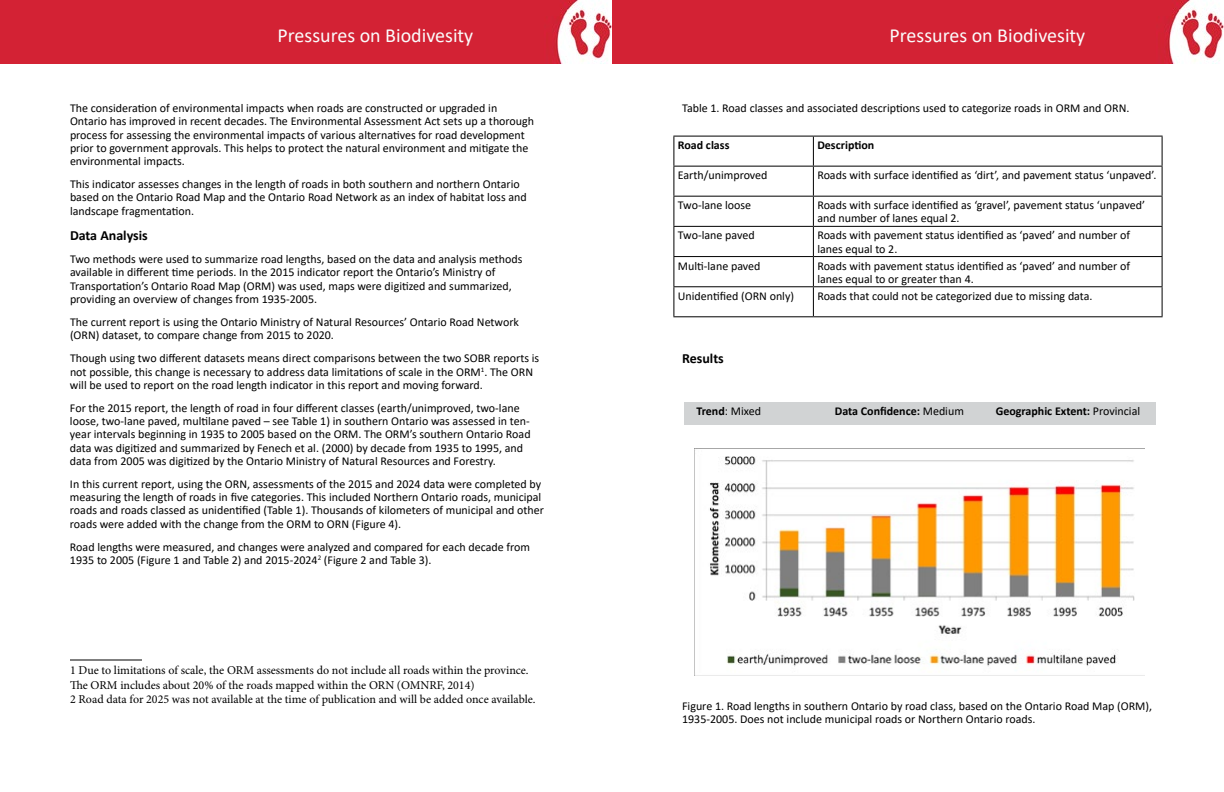
<style>
.page{position:relative;width:1224px;height:792px;background:#fff}
.page>*{position:absolute;margin:0;border:0;box-sizing:border-box;transform-origin:0 0}
.t1{font:20px "Calibri";color:#fbfbfb}
.t2{font:700 14px "Calibri";color:#000}
.t3{font:12px/13.2px "Calibri";color:#000}
.t4{font:12px/14.4px "Minion Pro";color:#000}
.t5{font:700 12px "Calibri";color:#000}
.s1{font-weight:700}
.s2{font-weight:400}
</style>
<div class="page">
<img style="left:0;top:0;width:1224px;height:63px">
<hr style="left:70px;top:660px;width:72px;height:1px;background:#000">
<div style="left:684px;top:402px;width:472px;height:23px;background:#d1d3d4"></div>
<hr style="left:673px;top:136px;width:140px;height:1px;background:#000">
<hr style="left:813px;top:136px;width:350px;height:1px;background:#000">
<hr style="left:673px;top:166px;width:140px;height:1px;background:#000">
<hr style="left:813px;top:166px;width:350px;height:1px;background:#000">
<hr style="left:673px;top:196px;width:140px;height:1px;background:#000">
<hr style="left:813px;top:196px;width:350px;height:1px;background:#000">
<hr style="left:673px;top:226px;width:140px;height:1px;background:#000">
<hr style="left:813px;top:226px;width:350px;height:1px;background:#000">
<hr style="left:673px;top:256px;width:140px;height:1px;background:#000">
<hr style="left:813px;top:256px;width:350px;height:1px;background:#000">
<hr style="left:673px;top:286px;width:140px;height:1px;background:#000">
<svg style="left:673px;top:137px;width:1px;height:179px"></svg>
<hr style="left:813px;top:286px;width:350px;height:1px;background:#000">
<svg style="left:813px;top:137px;width:1px;height:179px"></svg>
<svg style="left:1162px;top:137px;width:1px;height:179px"></svg>
<hr style="left:673px;top:316px;width:140px;height:1px;background:#000">
<hr style="left:813px;top:316px;width:350px;height:1px;background:#000">
<img style="left:710px;top:456px;width:425px;height:211px">
<h1 class="t1" style="left:278px;top:21px;width:197px">Pressures on Biodivesity</h1>
<h1 class="t1" style="left:890px;top:21px;width:197px">Pressures on Biodivesity</h1>
<p class="t3" style="left:70px;top:101px;width:466px">The consideration of environmental impacts when roads are constructed or upgraded in Ontario has improved in recent decades. The Environmental Assessment Act sets up a thorough process for assessing the environmental impacts of various alternatives for road development prior to government approvals. This helps to protect the natural environment and mitigate the environmental impacts.</p>
<p class="t3" style="left:70px;top:177px;width:458px">This indicator assesses changes in the length of roads in both southern and northern Ontario based on the Ontario Road Map and the Ontario Road Network as an index of habitat loss and landscape fragmentation.</p>
<p class="t2" style="left:70px;top:225px;width:79px">Data Analysis</p>
<p class="t3" style="left:70px;top:252px;width:454px">Two methods were used to summarize road lengths, based on the data and analysis methods available in different time periods. In the 2015 indicator report the Ontario’s Ministry of Transportation’s Ontario Road Map (ORM) was used, maps were digitized and summarized, providing an overview of changes from 1935-2005.</p>
<p class="t3" style="left:70px;top:315px;width:451px">The current report is using the Ontario Ministry of Natural Resources’ Ontario Road Network (ORN) dataset, to compare change from 2015 to 2020.</p>
<p class="t3" style="left:70px;top:352px;width:471px">Though using two different datasets means direct comparisons between the two SOBR reports is not possible, this change is necessary to address data limitations of scale in the ORM<sup>1</sup>. The ORN will be used to report on the road length indicator in this report and moving forward.</p>
<p class="t3" style="left:70px;top:401px;width:462px">For the 2015 report, the length of road in four different classes (earth/unimproved, two-lane loose, two-lane paved, multilane paved – see Table 1) in southern Ontario was assessed in ten&shy;year intervals beginning in 1935 to 2005 based on the ORM. The ORM’s southern Ontario Road data was digitized and summarized by Fenech et al. (2000) by decade from 1935 to 1995, and data from 2005 was digitized by the Ontario Ministry of Natural Resources and Forestry.</p>
<p class="t3" style="left:70px;top:477px;width:475px">In this current report, using the ORN, assessments of the 2015 and 2024 data were completed by measuring the length of roads in five categories. This included Northern Ontario roads, municipal roads and roads classed as unidentified (Table 1). Thousands of kilometers of municipal and other roads were added with the change from the ORM to ORN (Figure 4).</p>
<p class="t3" style="left:70px;top:540px;width:461px">Road lengths were measured, and changes were analyzed and compared for each decade from<br>1935 to 2005 (Figure 1 and Table 2) and 2015-2024<sup>2</sup> (Figure 2 and Table 3).</p>
<p class="t4" style="left:70px;top:663px;width:467px">1 Due to limitations of scale, the ORM assessments do not include all roads within the province.<br>The ORM includes about 20% of the roads mapped within the ORN (OMNRF, 2014)<br>2 Road data for 2025 was not available at the time of publication and will be added once available.</p>
<p class="t3" style="left:682px;top:101px;width:449px">Table 1. Road classes and associated descriptions used to categorize roads in ORM and ORN.</p>
<p class="t5" style="left:678px;top:137px;width:53px">Road class</p>
<p class="t5" style="left:817px;top:137px;width:58px">Description</p>
<p class="t3" style="left:678px;top:168px;width:91px">Earth/unimproved</p>
<p class="t3" style="left:817px;top:168px;width:340px">Roads with surface identified as ‘dirt’, and pavement status ‘unpaved’.</p>
<p class="t3" style="left:678px;top:198px;width:75px">Two-lane loose</p>
<p class="t3" style="left:817px;top:198px;width:329px">Roads with surface identified as ‘gravel’, pavement status ‘unpaved’ and number of lanes equal 2.</p>
<p class="t3" style="left:678px;top:228px;width:78px">Two-lane paved</p>
<p class="t3" style="left:817px;top:228px;width:314px">Roads with pavement status identified as ‘paved’ and number of lanes equal to 2.</p>
<p class="t3" style="left:678px;top:259px;width:84px">Multi-lane paved</p>
<p class="t3" style="left:817px;top:259px;width:314px">Roads with pavement status identified as ‘paved’ and number of lanes equal to or greater than 4.</p>
<p class="t3" style="left:678px;top:289px;width:118px">Unidentified (ORN only)</p>
<p class="t3" style="left:817px;top:289px;width:277px">Roads that could not be categorized due to missing data.</p>
<p class="t2" style="left:682px;top:349px;width:43px">Results</p>
<p class="t3" style="left:696px;top:404px;width:66px"><span class="s1">Trend</span>: Mixed</p>
<p class="t5" style="left:835px;top:402px;width:131px">Data Confidence: <span class="s2">Medium</span></p>
<p class="t5" style="left:996px;top:402px;width:146px">Geographic Extent: <span class="s2">Provincial</span></p>
<p class="t3" style="left:682px;top:699px;width:472px">Figure 1. Road lengths in southern Ontario by road class, based on the Ontario Road Map (ORM),<br>1935-2005. Does not include municipal roads or Northern Ontario roads.</p>
</div>
